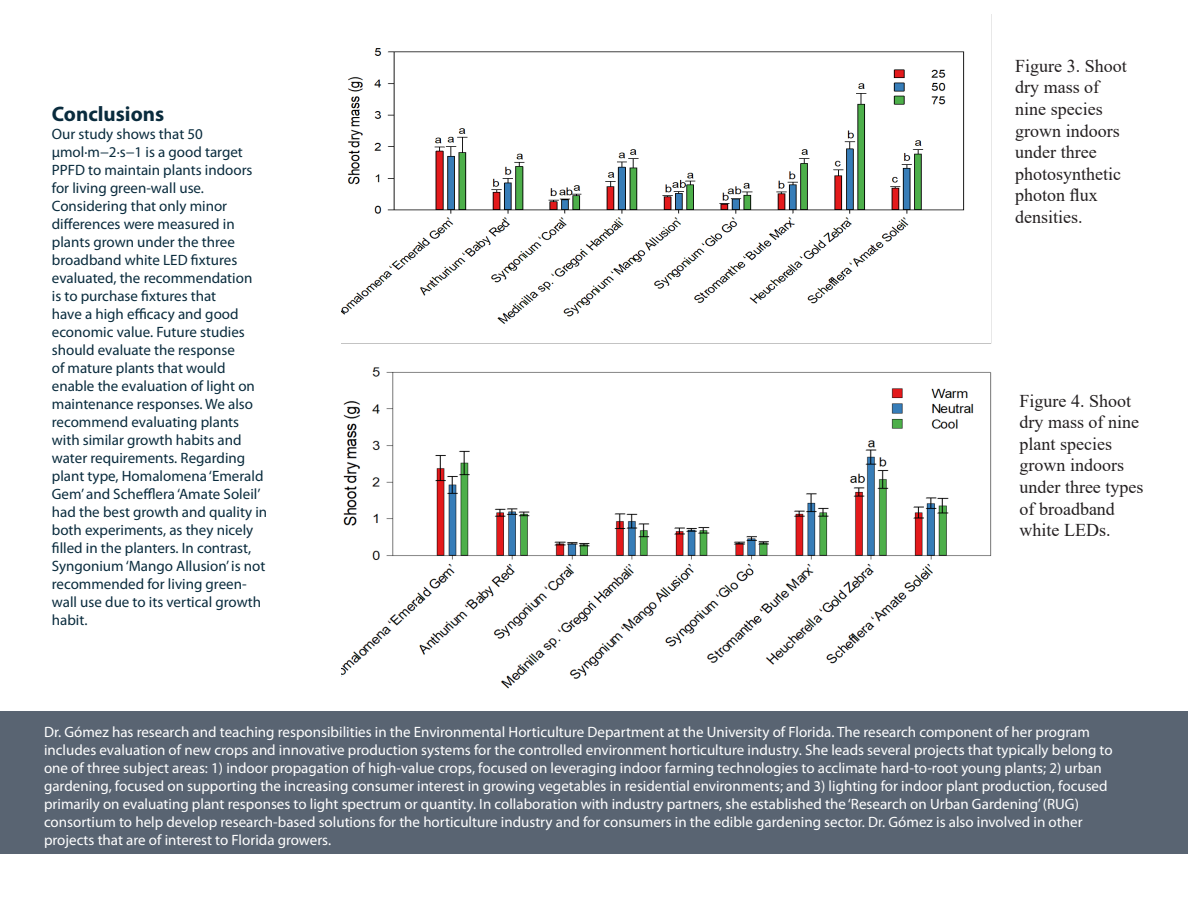
<style>
.page{position:relative;width:1188px;height:918px;background:#fff}
.page>*{position:absolute;margin:0;border:0;box-sizing:border-box;transform-origin:0 0}
.t1{font:700 21px "Myriad Pro";color:#092b3d}
.t2{font:18px/21.6px "Times New Roman";color:#231f20}
.t3{font:15px/18px "Myriad Pro";color:#fff}
.t4{font:15px/18px "Myriad Pro";color:#092b3d}
</style>
<div class="page">
<div style="left:0;top:712px;width:1188px;height:142px;background:#596472"></div>
<img style="left:341px;top:367px;width:651px;height:322px">
<img style="left:341px;top:48px;width:650px;height:296px">
<p class="t1" style="left:52px;top:100px;width:114px">Conclusions</p>
<p class="t4" style="left:52px;top:124px;width:217px">Our study shows that 50 µmol·m−2·s−1 is a good target<br>PPFD to maintain plants indoors for living green-wall use.<br>Considering that only minor differences were measured in plants grown under the three broadband white LED fixtures evaluated, the recommendation<br>is to purchase fixtures that<br>have a high efficacy and good economic value. Future studies should evaluate the response<br>of mature plants that would enable the evaluation of light on maintenance responses. We also recommend evaluating plants with similar growth habits and water requirements. Regarding plant type, Homalomena ‘Emerald<br>Gem’ and Schefflera ‘Amate Soleil’ had the best growth and quality in both experiments, as they nicely filled in the planters. In contrast,<br>Syngonium ‘Mango Allusion’ is not recommended for living green&shy;wall use due to its vertical growth habit.</p>
<p class="t2" style="left:1015px;top:54px;width:113px">Figure 3. Shoot dry mass of nine species grown indoors under three photosynthetic photon flux densities.</p>
<p class="t2" style="left:1020px;top:389px;width:125px">Figure 4. Shoot dry mass of nine plant species grown indoors under three types of broadband white LEDs.</p>
<p class="t3" style="left:44px;top:723px;width:1070px">Dr. Gómez has research and teaching responsibilities in the Environmental Horticulture Department at the University of Florida. The research component of her program includes evaluation of new crops and innovative production systems for the controlled environment horticulture industry. She leads several projects that typically belong to one of three subject areas: 1) indoor propagation of high-value crops, focused on leveraging indoor farming technologies to acclimate hard-to-root young plants; 2) urban gardening, focused on supporting the increasing consumer interest in growing vegetables in residential environments; and 3) lighting for indoor plant production, focused primarily on evaluating plant responses to light spectrum or quantity. In collaboration with industry partners, she established the ‘Research on Urban Gardening’ (RUG) consortium to help develop research-based solutions for the horticulture industry and for consumers in the edible gardening sector. Dr. Gómez is also involved in other projects that are of interest to Florida growers.</p>
</div>
